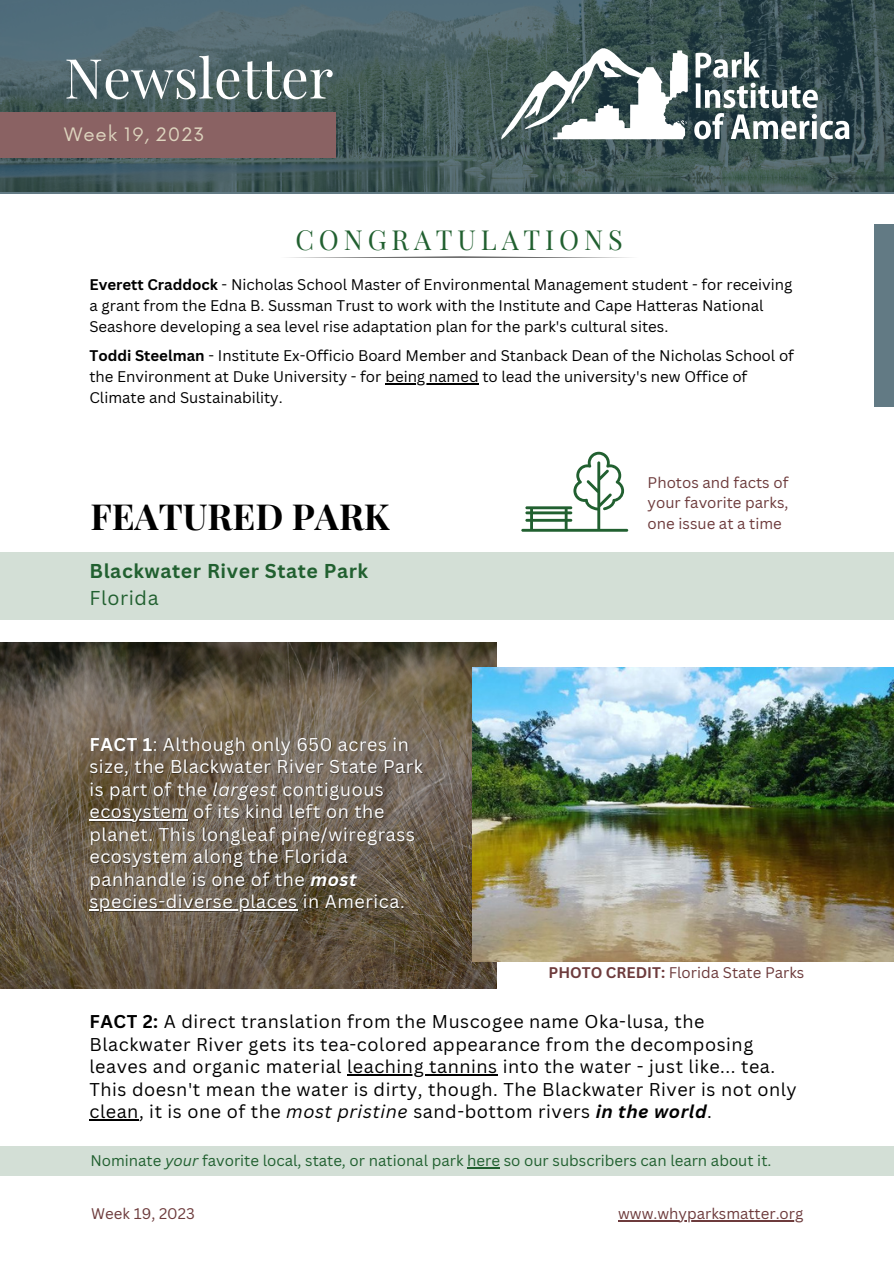
<style>
.page{position:relative;width:894px;height:1264px;background:#fff}
.page>*{position:absolute;margin:0;border:0;box-sizing:border-box;transform-origin:0 0}
.t1{font:55.2px "Playfair Display";color:#fff}
.t2{font:700 36px "Playfair Display";color:#000}
.t3{font:27px "Playfair Display";letter-spacing:.18em;color:#216030}
.t4{font:700 19.5px "Canva Sans";letter-spacing:.03em;color:#216030}
.t5{font:19.5px "Canva Sans";letter-spacing:.03em;color:#216030}
.t6{font:18px/22.5px "Canva Sans";letter-spacing:.03em;color:#000}
.t7{font:18px/22.5px "Canva Sans";letter-spacing:.03em;color:#fff}
.t8{font:18px "Now";letter-spacing:.05em;color:#ded5bf}
.t9{font:15px/21px "Canva Sans";color:#000}
.t10{font:15px/20.2px "Canva Sans";color:#6d3b3c}
.t11{font:15px "Canva Sans";color:#216030}
.s1{font-weight:700}
.s2{font-style:italic}
.s3{font-weight:700;font-style:italic;color:rgb(0 0 0/.4)}
.s4{font-weight:700;font-style:italic}
</style>
<div class="page">
<div style="left:0;top:552px;width:893px;height:67px;background:#d3dfd6"></div>
<svg style="left:0;top:0;width:893px;height:194px"></svg>
<div style="left:0;top:113px;width:335px;height:45px;background:#8a6263"></div>
<svg style="left:501px;top:46px;width:186px;height:93px"></svg>
<svg style="left:694px;top:52px;width:155px;height:87px"></svg>
<svg style="left:521px;top:452px;width:107px;height:79px"></svg>
<div style="left:0;top:1145px;width:893px;height:30px;background:#d3dfd6"></div>
<div style="left:873px;top:225px;width:20px;height:181px;background:#627a84"></div>
<svg style="left:390px;top:256px;width:139px;height:1px"></svg>
<img style="left:0;top:642px;width:496px;height:346px">
<img style="left:472px;top:667px;width:421px;height:294px">
<hr style="left:90px;top:820px;width:99px;height:1px;background:#000;opacity:.4">
<hr style="left:89px;top:819px;width:99px;height:1px;background:#fff">
<hr style="left:90px;top:910px;width:208px;height:1px;background:#fff">
<hr style="left:89px;top:909px;width:209px;height:1px;background:#fff">
<hr style="left:467px;top:1167px;width:33px;height:1px;background:#216030">
<hr style="left:618px;top:1220px;width:185px;height:1px;background:#6d3b3c">
<hr style="left:347px;top:1074px;width:150px;height:1px;background:#000">
<hr style="left:89px;top:1119px;width:50px;height:1px;background:#000">
<hr style="left:385px;top:383px;width:93px;height:1px;background:#000">
<p class="t1" style="left:64px;top:39px;width:271px">Newsletter</p>
<p class="t8" style="left:64px;top:124px;width:142px">Week 19, 2023</p>
<p class="t3" style="left:295px;top:221px;width:329px">CONGRATULATIONS</p>
<p class="t9" style="left:89px;top:274px;width:704px"><span class="s1">Everett Craddock</span> - Nicholas School Master of Environmental Management student - for receiving a grant from the Edna B. Sussman Trust to work with the Institute and Cape Hatteras National<br>Seashore developing a sea level rise adaptation plan for the park's cultural sites.</p>
<p class="t9" style="left:89px;top:345px;width:705px"><span class="s1">Toddi Steelman</span> - Institute Ex-Officio Board Member and Stanback Dean of the Nicholas School of the Environment at Duke University - for being named to lead the university's new Office of<br>Climate and Sustainability.</p>
<p class="t2" style="left:90px;top:491px;width:301px">FEATURED PARK</p>
<p class="t4" style="left:89px;top:557px;width:280px">Blackwater River State Park</p>
<p class="t5" style="left:89px;top:584px;width:71px">Florida</p>
<p class="t7" style="left:89px;top:732px;width:335px"><span class="s1">FACT 1</span>: Although only 650 acres in size, the Blackwater River State Park is part of the <span class="s2">largest</span> contiguous ecosystem of its kind left on the planet. This longleaf pine/wiregrass ecosystem along the Florida panhandle is one of the <span class="s3">most </span>species-diverse places in America.</p>
<p class="t10" style="left:647px;top:472px;width:142px">Photos and facts of your favorite parks,</p>
<p class="t10" style="left:647px;top:512px;width:136px">one issue at a time</p>
<p class="t10" style="left:548px;top:961px;width:257px"><span class="s1">PHOTO CREDIT:</span> Florida State Parks</p>
<p class="t6" style="left:89px;top:1009px;width:708px"><span class="s1">FACT 2:</span> A direct translation from the Muscogee name Oka-lusa, the Blackwater River gets its tea-colored appearance from the decomposing leaves and organic material leaching tannins into the water - just like... tea.<br>This doesn't mean the water is dirty, though. The Blackwater River is not only clean, it is one of the <span class="s2">most pristine</span> sand-bottom rivers <span class="s4">in the world</span>.</p>
<p class="t11" style="left:90px;top:1150px;width:682px">Nominate <span class="s2">your</span> favorite local, state, or national park here so our subscribers can learn about it.</p>
<p class="t10" style="left:91px;top:1203px;width:105px">Week 19, 2023</p>
<p class="t10" style="left:618px;top:1203px;width:187px">www.whyparksmatter.org</p>
</div>
